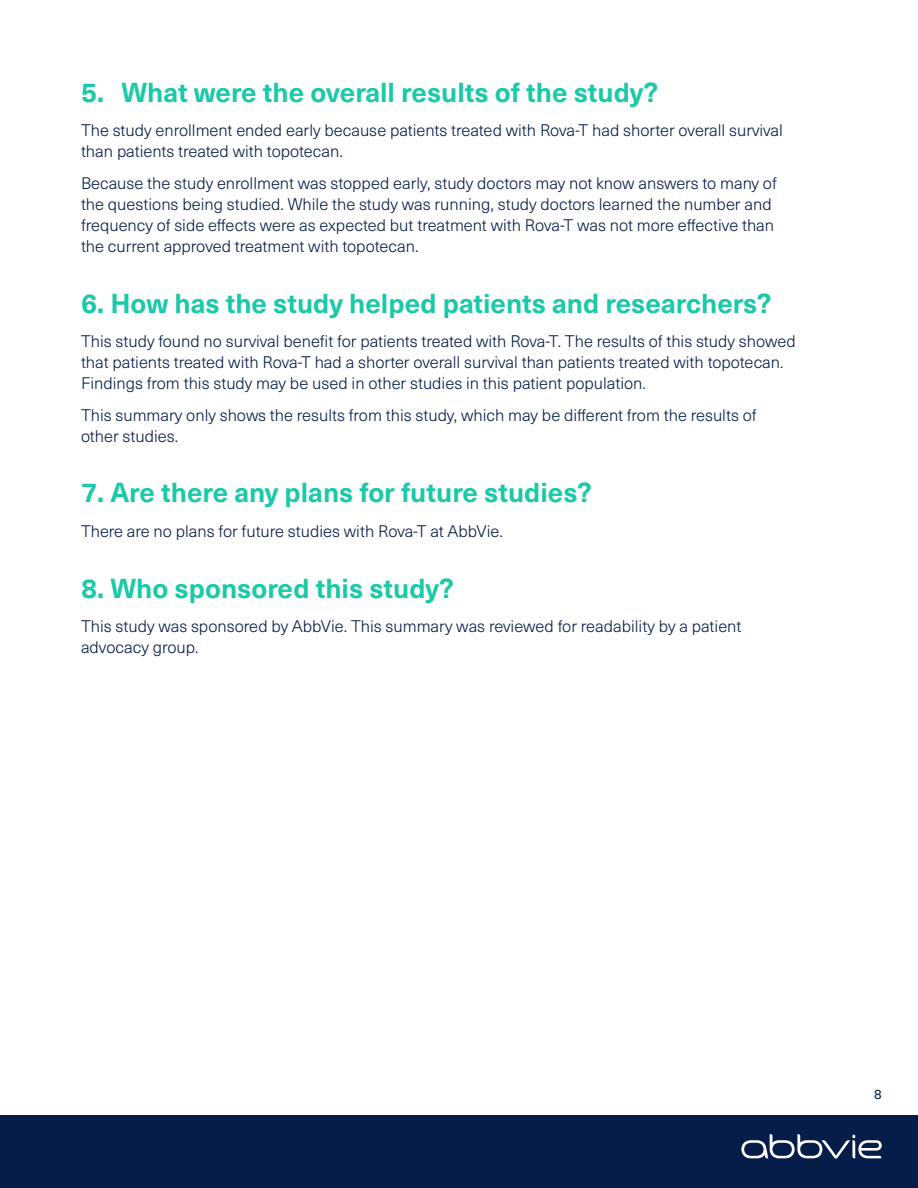
<style>
.page{position:relative;width:918px;height:1188px;background:#fff}
.page>*{position:absolute;margin:0;border:0;box-sizing:border-box;transform-origin:0 0}
.t1{font:700 27px "Neue Haas Unica Pro";color:#1ac9a8}
.t2{font:300 16.5px/21px "Neue Haas Unica Pro";color:#071d49}
.t3{font:13.5px "Neue Haas Unica Pro";color:#071d49}
</style>
<div class="page">
<div style="left:0;top:1115px;width:918px;height:73px;background:#071d49"></div>
<svg style="left:741px;top:1134px;width:141px;height:25px"></svg>
<h1 class="t1" style="left:81px;top:76px;width:579px">5. What were the overall results of the study?</h1>
<p class="t2" style="left:81px;top:120px;width:703px">The study enrollment ended early because patients treated with Rova-T had shorter overall survival than patients treated with topotecan.</p>
<p class="t2" style="left:81px;top:173px;width:697px">Because the study enrollment was stopped early, study doctors may not know answers to many of the questions being studied. While the study was running, study doctors learned the number and frequency of side effects were as expected but treatment with Rova-T was not more effective than the current approved treatment with topotecan.</p>
<h1 class="t1" style="left:81px;top:286px;width:692px">6. How has the study helped patients and researchers?</h1>
<p class="t2" style="left:81px;top:331px;width:716px">This study found no survival benefit for patients treated with Rova-T. The results of this study showed that patients treated with Rova-T had a shorter overall survival than patients treated with topotecan.<br>Findings from this study may be used in other studies in this patient population.</p>
<p class="t2" style="left:81px;top:404px;width:677px">This summary only shows the results from this study, which may be different from the results of other studies.</p>
<h1 class="t1" style="left:81px;top:476px;width:512px">7. Are there any plans for future studies?</h1>
<p class="t2" style="left:81px;top:521px;width:423px">There are no plans for future studies with Rova-T at AbbVie.</p>
<h1 class="t1" style="left:81px;top:572px;width:374px">8. Who sponsored this study?</h1>
<p class="t2" style="left:81px;top:616px;width:662px">This study was sponsored by AbbVie. This summary was reviewed for readability by a patient advocacy group.</p>
<p class="t3" style="left:874px;top:1086px;width:9px">8</p>
</div>
